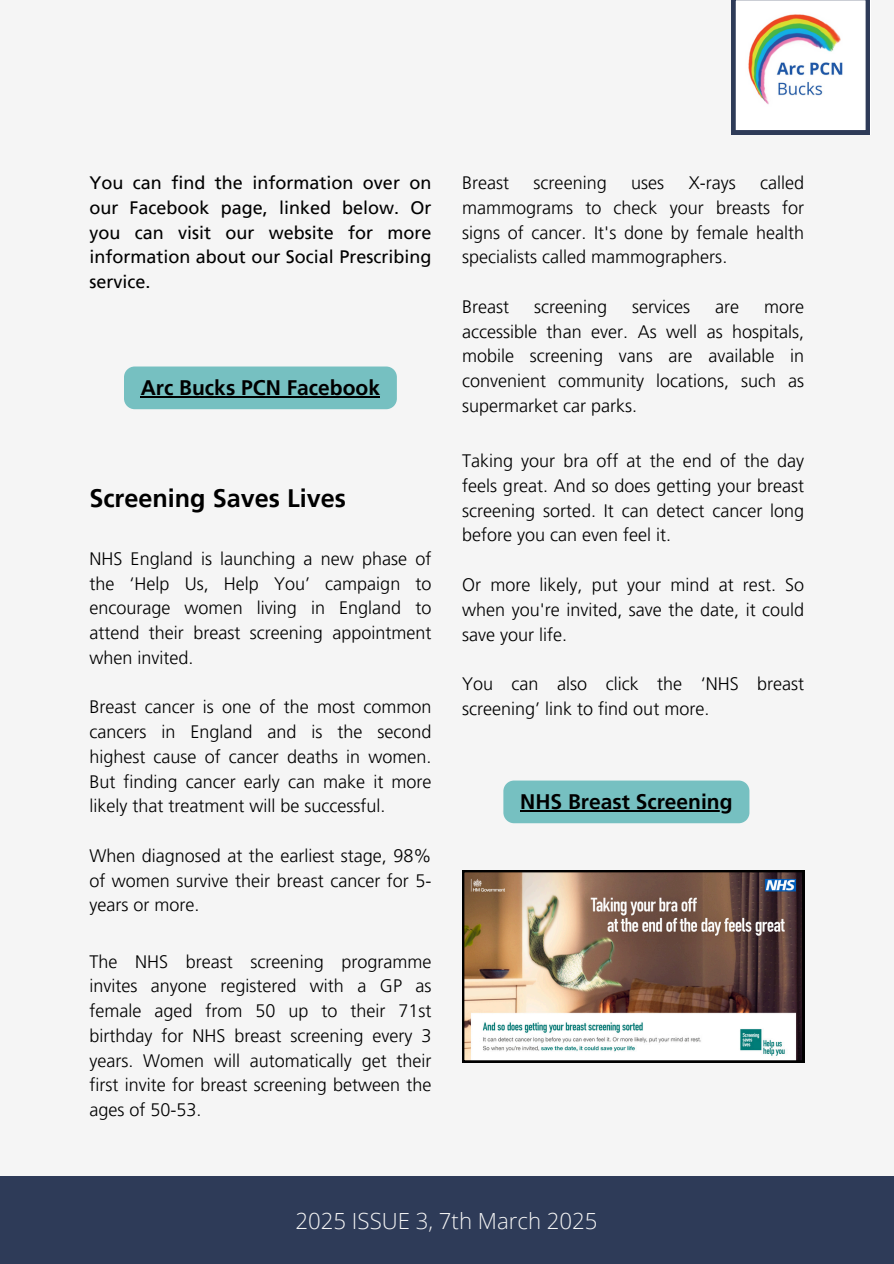
<style>
.page{position:relative;width:894px;height:1264px;background:#fff}
.page>*{position:absolute;margin:0;border:0;box-sizing:border-box;transform-origin:0 0}
.t1{font:700 25.2px "Frutiger LT Pro";color:#000}
.t2{font:300 22.2px "Open Sans";color:#f5f5f5}
.t3{font:700 21px "Frutiger LT Pro";color:#000}
.t4{font:300 18px/24.8px "Frutiger LT Pro";color:#000;text-align:justify}
.t5{font:18px/24.8px "Frutiger LT Pro";color:#000;text-align:justify}
</style>
<div class="page">
<div style="left:0;top:0;width:893px;height:1263px;background:#f5f5f5"></div>
<div style="left:0;top:1176px;width:893px;height:87px;background:#2e3b58"></div>
<svg style="left:731px;top:0;width:138px;height:134px"></svg>
<img style="left:462px;top:870px;width:342px;height:192px">
<div style="left:503px;top:780px;width:246px;height:43px;background:#76c0c1"></div>
<hr style="left:520px;top:810px;width:212px;height:1px;background:#000">
<div style="left:124px;top:366px;width:273px;height:43px;background:#76c0c1"></div>
<hr style="left:141px;top:396px;width:239px;height:1px;background:#000">
<p class="t5" style="left:89px;top:170px;width:343px">You can find the information over on our Facebook page, linked below. Or you can visit our website for more information about our Social Prescribing service.</p>
<p class="t3" style="left:141px;top:375px;width:241px">Arc Bucks PCN Facebook</p>
<h1 class="t1" style="left:89px;top:483px;width:258px">Screening Saves Lives</h1>
<p class="t4" style="left:89px;top:546px;width:343px">NHS England is launching a new phase of the ‘Help Us, Help You’ campaign to encourage women living in England to attend their breast screening appointment when invited.</p>
<p class="t4" style="left:89px;top:694px;width:343px">Breast cancer is one of the most common cancers in England and is the second highest cause of cancer deaths in women.<br>But finding cancer early can make it more likely that treatment will be successful.</p>
<p class="t4" style="left:89px;top:843px;width:343px">When diagnosed at the earliest stage, 98% of women survive their breast cancer for 5- years or more.</p>
<p class="t4" style="left:89px;top:948px;width:343px">The NHS breast screening programme invites anyone registered with a GP as female aged from 50 up to their 71st birthday for NHS breast screening every 3 years. Women will automatically get their first invite for breast screening between the ages of 50-53.</p>
<p class="t4" style="left:462px;top:170px;width:343px;text-indent:298px">called mammograms to check your breasts for signs of cancer. It's done by female health specialists called mammographers.</p>
<p class="t4" style="left:462px;top:294px;width:48px">Breast</p>
<p class="t4" style="left:534px;top:294px;width:75px">screening</p>
<p class="t4" style="left:632px;top:294px;width:59px">services</p>
<p class="t4" style="left:715px;top:294px;width:25px">are</p>
<p class="t4" style="left:462px;top:170px;width:48px">Breast</p>
<p class="t4" style="left:533px;top:170px;width:75px">screening</p>
<p class="t4" style="left:631px;top:170px;width:35px">uses</p>
<p class="t4" style="left:688px;top:170px;width:48px">X-rays</p>
<p class="t4" style="left:462px;top:294px;width:343px;text-indent:302px">more accessible than ever. As well as hospitals, mobile screening vans are available in convenient community locations, such as supermarket car parks.</p>
<p class="t4" style="left:462px;top:448px;width:343px">Taking your bra off at the end of the day feels great. And so does getting your breast screening sorted. It can detect cancer long before you can even feel it.</p>
<p class="t4" style="left:462px;top:572px;width:343px">Or more likely, put your mind at rest. So when you're invited, save the date, it could save your life.</p>
<p class="t4" style="left:462px;top:671px;width:343px">You can also click the ‘NHS breast screening’ link to find out more.</p>
<p class="t3" style="left:520px;top:789px;width:214px">NHS Breast Screening</p>
<p class="t2" style="left:295px;top:1205px;width:303px">2025 ISSUE 3, 7th March 2025</p>
</div>
